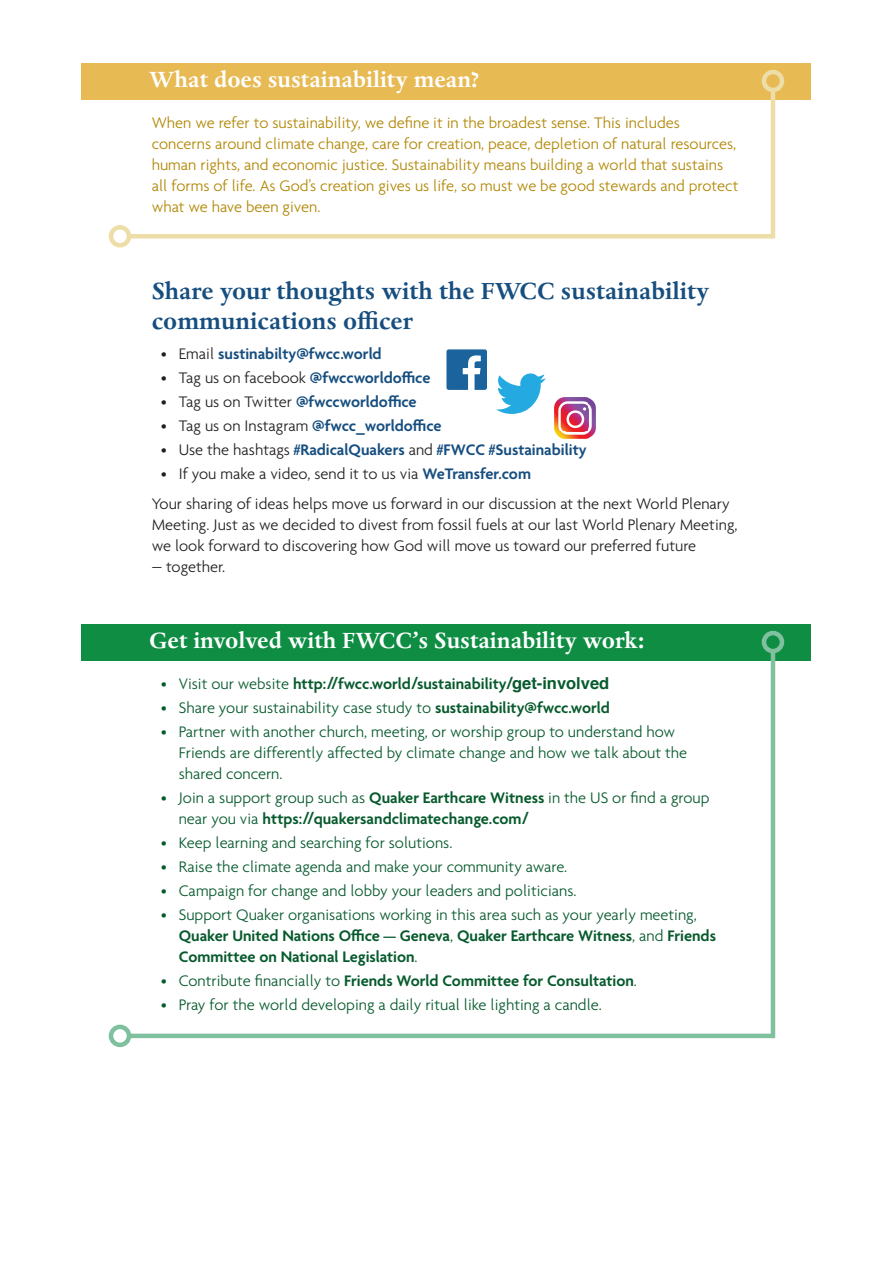
<style>
.page{position:relative;width:893px;height:1263px;background:#fff}
.page>*{position:absolute;margin:0;border:0;box-sizing:border-box;transform-origin:0 0}
.t1{font:700 27px/30px "Dante MT Std";color:#164e7f}
.t2{font:700 25.5px "Dante MT Std";color:#fff}
.t3{font:600 16.5px/21px "Agenda";color:#075a2d}
.t4{font:300 16.5px/21px "Agenda";color:#075a2d}
.t5{font:300 16.5px/30px "Agenda";color:#231f20}
.t6{font:300 16.5px/21px "Agenda";color:#b18704}
.t7{font:600 16.5px "Agenda";color:#164e7f}
.t8{font:300 16.5px "Agenda";color:#231f20;scale:.75 1}
.s1{font-weight:300;color:#231f20}
.s2{font-weight:600;color:#164e7f}
.s3{font-weight:300}
.s4{font-family:"Helvetica";font-weight:700}
.s5{font-weight:600}
</style>
<div class="page">
<div style="left:82px;top:63px;width:729px;height:36px;background:#e7ba53"></div>
<hr style="left:771px;top:90px;width:4px;height:149px;background:#eddda7">
<div style="left:762px;top:70px;width:22px;height:22px;border:4px solid #eddda7;border-radius:50%"></div>
<div style="left:129px;top:234px;width:644px;height:5px;background:#eddda7"></div>
<div style="left:109px;top:225px;width:22px;height:23px;border:4px solid #eddda7;border-radius:50%"></div>
<div style="left:82px;top:624px;width:729px;height:36px;background:#0e8d43"></div>
<hr style="left:771px;top:651px;width:4px;height:387px;background:#7fc19e">
<div style="left:762px;top:631px;width:22px;height:22px;border:4px solid #7fc19e;border-radius:50%"></div>
<hr style="left:129px;top:1034px;width:644px;height:4px;background:#7fc19e">
<div style="left:109px;top:1025px;width:22px;height:22px;border:4px solid #7fc19e;border-radius:50%"></div>
<svg style="left:496px;top:373px;width:50px;height:41px"></svg>
<svg style="left:446px;top:349px;width:41px;height:41px"></svg>
<img style="left:555px;top:397px;width:40px;height:41px">
<h2 class="t2" style="left:149px;top:66px;width:332px">What does sustainability mean?</h2>
<p class="t6" style="left:152px;top:112px;width:588px">When we refer to sustainability, we define it in the broadest sense. This includes concerns around climate change, care for creation, peace, depletion of natural resources, human rights, and economic justice. Sustainability means building a world that sustains all forms of life. As God’s creation gives us life, so must we be good stewards and protect what we have been given.</p>
<h1 class="t1" style="left:152px;top:276px;width:559px">Share your thoughts with the FWCC sustainability communications officer</h1>
<p class="t7" style="left:161px;top:344px;width:222px"><span class="s1">• Email</span> sustinabilty@fwcc.world</p>
<p class="t5" style="left:161px;top:362px;width:271px">• Tag us on facebook <span class="s2">@fwccworldoffice</span></p>
<p class="t7" style="left:161px;top:392px;width:257px"><span class="s1">• Tag us on Twitter</span> @fwccworldoffice</p>
<p class="t5" style="left:161px;top:410px;width:282px">• Tag us on Instagram <span class="s2">@fwcc_worldoffice</span></p>
<p class="t7" style="left:161px;top:440px;width:427px"><span class="s1">• Use the hashtags</span> #RadicalQuakers <span class="s1">and</span> #FWCC #Sustainability</p>
<p class="t5" style="left:152px;top:458px;width:580px;text-indent:9px">• If you make a video, send it to us via <span class="s2">WeTransfer.com<br></span>Your sharing of ideas helps move us forward in our discussion at the next World Plenary</p>
<p class="t5" style="left:152px;top:513px;width:587px;line-height:21px">Meeting. Just as we decided to divest from fossil fuels at our last World Plenary Meeting, we look forward to discovering how God will move us toward our preferred future</p>
<p class="t8" style="left:152px;top:557px;width:100px">— together.</p>
<h2 class="t2" style="left:149px;top:627px;width:497px">Get involved with FWCC’s Sustainability work:</h2>
<p class="t3" style="left:161px;top:674px;width:450px"><span class="s3">• Visit our website</span> http:<span class="s4">//</span>fwcc.world<span class="s4">/</span>sustainability<span class="s4">/get-involved</span></p>
<p class="t4" style="left:161px;top:697px;width:451px">• Share your sustainability case study to <span class="s5">sustainability@fwcc.world</span></p>
<p class="t4" style="left:179px;top:721px;width:510px;text-indent:-18px">• Partner with another church, meeting, or worship group to understand how<br>Friends are differently affected by climate change and how we talk about the shared concern.</p>
<p class="t3" style="left:179px;top:788px;width:532px;text-indent:-18px"><span class="s3">• Join a support group such as</span> Quaker Earthcare Witness <span class="s3">in the US or find a group near you via</span> https:<span class="s4">//</span>quakersandclimatechange.com<span class="s4">/</span></p>
<p class="t4" style="left:161px;top:832px;width:293px">• Keep learning and searching for solutions.</p>
<p class="t4" style="left:161px;top:856px;width:408px">• Raise the climate agenda and make your community aware.</p>
<p class="t4" style="left:161px;top:880px;width:417px">• Campaign for change and lobby your leaders and politicians.</p>
<p class="t3" style="left:179px;top:905px;width:539px;text-indent:-18px"><span class="s3">• Support Quaker organisations working in this area such as your yearly meeting,<br></span>Quaker United Nations Office — Geneva<span class="s3">,</span> Quaker Earthcare Witness<span class="s3">, and</span> Friends<br>Committee on National Legislation<span class="s3">.</span></p>
<p class="t3" style="left:161px;top:971px;width:478px"><span class="s3">• Contribute financially to</span> Friends World Committee for Consultation<span class="s3">.</span></p>
<p class="t4" style="left:161px;top:994px;width:443px">• Pray for the world developing a daily ritual like lighting a candle.</p>
</div>
